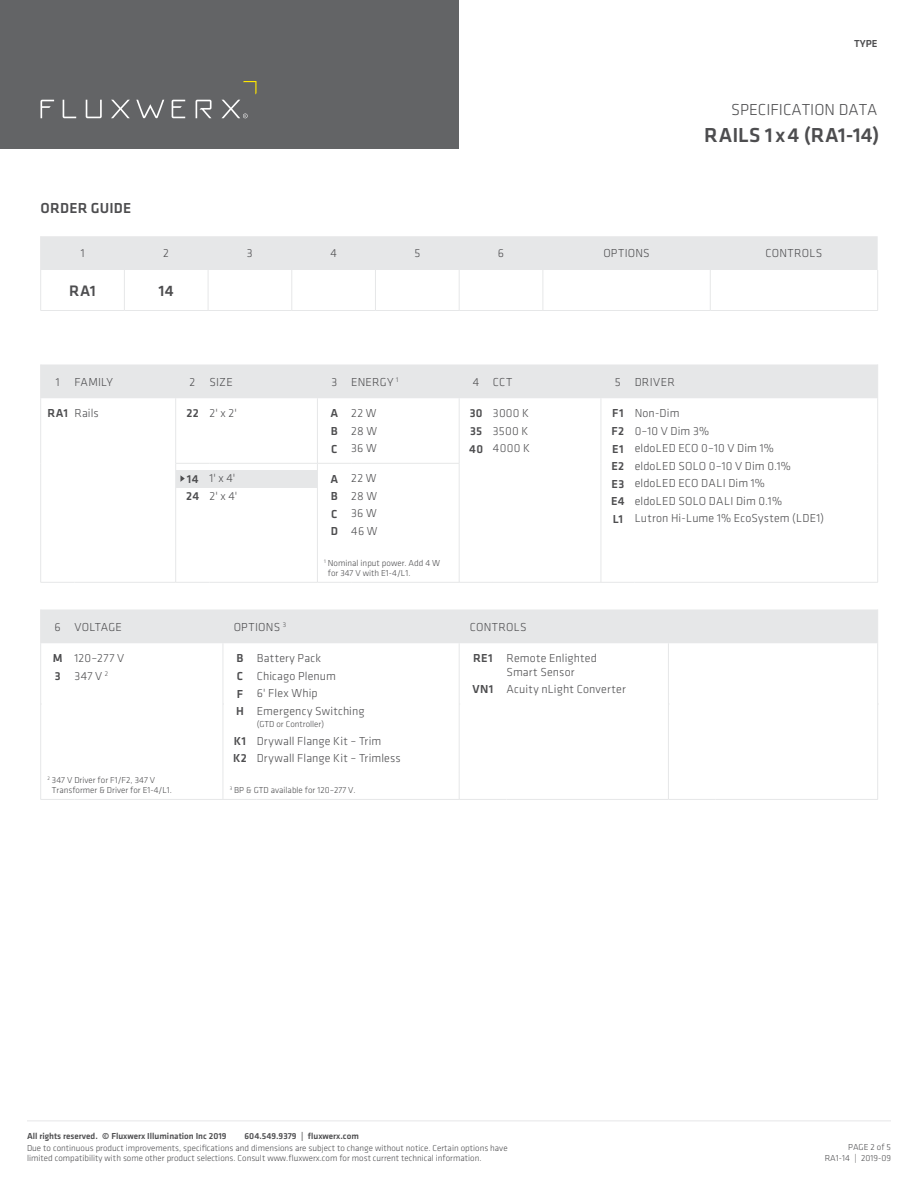
<style>
.page{position:relative;width:918px;height:1188px;background:#fff}
.page>*{position:absolute;margin:0;border:0;box-sizing:border-box;transform-origin:0 0}
.t1{font:500 21px "Klavika";letter-spacing:.015em;color:#4d4d4f}
.t2{font:300 16.5px "Klavika";color:#4d4d4f}
.t3{font:500 15.75px "Klavika";color:#4d4d4f}
.t4{font:500 15px "Klavika";letter-spacing:.015em;color:#4d4d4f}
.t5{font:300 12px/17.5px "Klavika";letter-spacing:.015em;color:#4d4d4f}
.t6{font:500 12px/17.5px "Klavika";letter-spacing:.03em;color:#4d4d4f;text-align:justify}
.t7{font:500 10.5px "Klavika";color:#4d4d4f}
.t8{font:300 9px/9.9px "Klavika";color:#4d4d4f}
.t9{font:500 9px "Klavika";color:#4d4d4f}
.s1{font-weight:500}
</style>
<div class="page">
<hr style="left:27px;top:1120px;width:864px;height:1px;background:#e6e7e8">
<div style="left:0;top:0;width:459px;height:148px;background:#636466"></div>
<svg style="left:41px;top:81px;width:215px;height:38px"></svg>
<div style="left:41px;top:364px;width:836px;height:34px;background:#e6e7e8"></div>
<hr style="left:40px;top:398px;width:1px;height:65px;background:#e6e7e8">
<hr style="left:175px;top:398px;width:1px;height:65px;background:#e6e7e8">
<hr style="left:40px;top:463px;width:1px;height:83px;background:#e6e7e8">
<hr style="left:175px;top:464px;width:1px;height:82px;background:#e6e7e8">
<hr style="left:40px;top:546px;width:1px;height:36px;background:#e6e7e8">
<hr style="left:175px;top:546px;width:1px;height:36px;background:#e6e7e8">
<hr style="left:317px;top:398px;width:1px;height:65px;background:#e6e7e8">
<hr style="left:459px;top:398px;width:1px;height:65px;background:#e6e7e8">
<hr style="left:601px;top:398px;width:1px;height:65px;background:#e6e7e8">
<hr style="left:877px;top:398px;width:1px;height:65px;background:#e6e7e8">
<hr style="left:317px;top:464px;width:1px;height:82px;background:#e6e7e8">
<hr style="left:459px;top:464px;width:1px;height:82px;background:#e6e7e8">
<hr style="left:601px;top:463px;width:1px;height:83px;background:#e6e7e8">
<hr style="left:877px;top:463px;width:1px;height:83px;background:#e6e7e8">
<hr style="left:317px;top:546px;width:1px;height:36px;background:#e6e7e8">
<hr style="left:459px;top:546px;width:1px;height:36px;background:#e6e7e8">
<hr style="left:601px;top:546px;width:1px;height:36px;background:#e6e7e8">
<hr style="left:877px;top:546px;width:1px;height:36px;background:#e6e7e8">
<hr style="left:176px;top:463px;width:33px;height:1px;background:#e6e7e8">
<hr style="left:209px;top:463px;width:108px;height:1px;background:#e6e7e8">
<hr style="left:317px;top:463px;width:34px;height:1px;background:#e6e7e8">
<hr style="left:351px;top:463px;width:108px;height:1px;background:#e6e7e8">
<hr style="left:40px;top:364px;width:1px;height:34px;background:#e6e7e8">
<hr style="left:877px;top:364px;width:1px;height:34px;background:#e6e7e8">
<hr style="left:40px;top:582px;width:34px;height:1px;background:#e6e7e8">
<hr style="left:74px;top:582px;width:102px;height:1px;background:#e6e7e8">
<hr style="left:459px;top:582px;width:34px;height:1px;background:#e6e7e8">
<hr style="left:493px;top:582px;width:108px;height:1px;background:#e6e7e8">
<hr style="left:601px;top:582px;width:34px;height:1px;background:#e6e7e8">
<hr style="left:635px;top:582px;width:243px;height:1px;background:#e6e7e8">
<hr style="left:176px;top:582px;width:33px;height:1px;background:#e6e7e8">
<hr style="left:209px;top:582px;width:108px;height:1px;background:#e6e7e8">
<hr style="left:317px;top:582px;width:34px;height:1px;background:#e6e7e8">
<hr style="left:351px;top:582px;width:108px;height:1px;background:#e6e7e8">
<div style="left:176px;top:470px;width:33px;height:17px;background:#e6e7e8"></div>
<div style="left:209px;top:470px;width:108px;height:17px;background:#e6e7e8"></div>
<svg style="left:180px;top:475px;width:5px;height:7px"></svg>
<div style="left:41px;top:610px;width:836px;height:33px;background:#e6e7e8"></div>
<hr style="left:223px;top:643px;width:1px;height:61px;background:#e6e7e8">
<hr style="left:459px;top:643px;width:1px;height:61px;background:#e6e7e8">
<hr style="left:668px;top:643px;width:1px;height:61px;background:#e6e7e8">
<hr style="left:223px;top:704px;width:1px;height:69px;background:#e6e7e8">
<hr style="left:459px;top:704px;width:1px;height:69px;background:#e6e7e8">
<hr style="left:668px;top:704px;width:1px;height:69px;background:#e6e7e8">
<svg style="left:223px;top:773px;width:1px;height:26px"></svg>
<svg style="left:459px;top:773px;width:1px;height:26px"></svg>
<svg style="left:668px;top:773px;width:1px;height:26px"></svg>
<hr style="left:877px;top:643px;width:1px;height:61px;background:#e6e7e8">
<hr style="left:877px;top:704px;width:1px;height:69px;background:#e6e7e8">
<svg style="left:877px;top:773px;width:1px;height:26px"></svg>
<hr style="left:40px;top:643px;width:1px;height:61px;background:#e6e7e8">
<hr style="left:40px;top:704px;width:1px;height:69px;background:#e6e7e8">
<svg style="left:40px;top:773px;width:1px;height:26px"></svg>
<hr style="left:40px;top:799px;width:34px;height:1px;background:#e6e7e8">
<hr style="left:74px;top:799px;width:149px;height:1px;background:#e6e7e8">
<hr style="left:223px;top:799px;width:34px;height:1px;background:#e6e7e8">
<hr style="left:257px;top:799px;width:202px;height:1px;background:#e6e7e8">
<hr style="left:459px;top:799px;width:47px;height:1px;background:#e6e7e8">
<hr style="left:506px;top:799px;width:162px;height:1px;background:#e6e7e8">
<hr style="left:668px;top:799px;width:48px;height:1px;background:#e6e7e8">
<hr style="left:716px;top:799px;width:162px;height:1px;background:#e6e7e8">
<hr style="left:40px;top:610px;width:1px;height:33px;background:#e6e7e8">
<hr style="left:877px;top:610px;width:1px;height:33px;background:#e6e7e8">
<div style="left:41px;top:236px;width:837px;height:34px;background:#e6e7e8"></div>
<hr style="left:40px;top:270px;width:1px;height:40px;background:#e6e7e8">
<hr style="left:124px;top:270px;width:1px;height:40px;background:#e6e7e8">
<hr style="left:208px;top:270px;width:1px;height:40px;background:#e6e7e8">
<hr style="left:292px;top:270px;width:1px;height:40px;background:#e6e7e8">
<hr style="left:375px;top:270px;width:1px;height:40px;background:#e6e7e8">
<hr style="left:459px;top:270px;width:1px;height:40px;background:#e6e7e8">
<hr style="left:543px;top:270px;width:1px;height:40px;background:#e6e7e8">
<hr style="left:710px;top:270px;width:1px;height:40px;background:#e6e7e8">
<hr style="left:877px;top:270px;width:1px;height:40px;background:#e6e7e8">
<hr style="left:40px;top:310px;width:84px;height:1px;background:#e6e7e8">
<hr style="left:124px;top:310px;width:84px;height:1px;background:#e6e7e8">
<hr style="left:208px;top:310px;width:84px;height:1px;background:#e6e7e8">
<hr style="left:292px;top:310px;width:83px;height:1px;background:#e6e7e8">
<hr style="left:375px;top:310px;width:84px;height:1px;background:#e6e7e8">
<hr style="left:459px;top:310px;width:84px;height:1px;background:#e6e7e8">
<hr style="left:543px;top:310px;width:167px;height:1px;background:#e6e7e8">
<hr style="left:710px;top:310px;width:168px;height:1px;background:#e6e7e8">
<hr style="left:40px;top:236px;width:1px;height:34px;background:#e6e7e8">
<p class="t7" style="left:854px;top:38px;width:25px">TYPE</p>
<h2 class="t2" style="left:731px;top:101px;width:148px">SPECIFICATION DATA</h2>
<p class="t4" style="left:41px;top:200px;width:92px">ORDER GUIDE</p>
<h1 class="t1" style="left:704px;top:124px;width:177px">RAILS 1 x4 (RA1-14)</h1>
<p class="t5" style="left:81px;top:245px;width:5px">1</p>
<p class="t5" style="left:163px;top:245px;width:7px">2</p>
<p class="t5" style="left:247px;top:245px;width:7px">3</p>
<p class="t5" style="left:330px;top:245px;width:8px">4</p>
<p class="t5" style="left:414px;top:245px;width:7px">5</p>
<p class="t5" style="left:498px;top:245px;width:8px">6</p>
<p class="t5" style="left:603px;top:245px;width:48px">OPTIONS</p>
<p class="t5" style="left:766px;top:245px;width:58px">CONTROLS</p>
<h3 class="t3" style="left:69px;top:282px;width:28px">RA1</h3>
<h3 class="t3" style="left:159px;top:282px;width:17px">14</h3>
<p class="t5" style="left:56px;top:373px;width:59px">1 FAMILY</p>
<p class="t5" style="left:190px;top:373px;width:45px">2 SIZE</p>
<p class="t5" style="left:331px;top:373px;width:69px">3 ENERGY <sup>1</sup></p>
<p class="t5" style="left:473px;top:373px;width:41px">4 CCT</p>
<p class="t5" style="left:615px;top:373px;width:61px">5 DRIVER</p>
<p class="t5" style="left:47px;top:405px;width:53px"><span class="s1">RA1</span> Rails</p>
<p class="t5" style="left:187px;top:405px;width:52px"><span class="s1">22</span> 2' x 2'</p>
<p class="t6" style="left:331px;top:405px;width:9px">A B C</p>
<p class="t5" style="left:351px;top:405px;width:27px;text-align:justify">22 W 28 W 36 W</p>
<p class="t6" style="left:469px;top:405px;width:15px">30<br>35<br>40</p>
<p class="t5" style="left:493px;top:405px;width:38px">3000 K<br>3500 K<br>4000 K</p>
<p class="t6" style="left:611px;top:405px;width:15px">F1<br>F2<br>E1<br>E2<br>E3<br>E4<br>L1</p>
<p class="t5" style="left:635px;top:405px;width:191px">Non-Dim<br>0–10 V Dim 3%<br>eldoLED ECO 0–10 V Dim 1%<br>eldoLED SOLO 0–10 V Dim 0.1% eldoLED ECO DALI Dim 1%<br>eldoLED SOLO DALI Dim 0.1%<br>Lutron Hi-Lume 1% EcoSystem (LDE1)</p>
<p class="t6" style="left:186px;top:470px;width:15px">14<br>24</p>
<p class="t5" style="left:209px;top:470px;width:29px">1' x 4'<br>2' x 4'</p>
<p class="t6" style="left:331px;top:470px;width:9px">A B C D</p>
<p class="t5" style="left:351px;top:470px;width:28px;text-align:justify">22 W 28 W 36 W 46 W</p>
<p class="t8" style="left:328px;top:558px;width:114px;text-indent:-4px"><sup>1</sup> Nominal input power. Add 4 W for 347 V with E1-4/L1.</p>
<p class="t5" style="left:55px;top:618px;width:69px">6 VOLTAGE</p>
<p class="t5" style="left:234px;top:618px;width:54px">OPTIONS <sup>3</sup></p>
<p class="t5" style="left:470px;top:618px;width:58px">CONTROLS</p>
<p class="t6" style="left:53px;top:650px;width:11px">M<br>3</p>
<p class="t5" style="left:74px;top:650px;width:51px">120–277 V<br>347 V <sup>2</sup></p>
<p class="t6" style="left:236px;top:650px;width:9px">B C F H</p>
<p class="t6" style="left:233px;top:732px;width:15px">K1<br>K2</p>
<p class="t5" style="left:257px;top:650px;width:109px">Battery Pack<br>Chicago Plenum<br>6' Flex Whip<br>Emergency Switching</p>
<p class="t8" style="left:257px;top:719px;width:69px">(GTD or Controller)</p>
<p class="t5" style="left:257px;top:732px;width:145px">Drywall Flange Kit – Trim<br>Drywall Flange Kit – Trimless</p>
<p class="t5" style="left:506px;top:652px;width:92px;line-height:13.2px">Remote Enlighted<br>Smart Sensor</p>
<p class="t5" style="left:506px;top:680px;width:121px">Acuity nLight Converter</p>
<p class="t6" style="left:473px;top:650px;width:21px">RE1</p>
<p class="t6" style="left:472px;top:681px;width:23px">VN1</p>
<p class="t8" style="left:52px;top:775px;width:122px;text-indent:-5px"><sup>2</sup> 347 V Driver for F1/F2, 347 V<br>Transformer &amp; Driver for E1-4/L1.</p>
<p class="t8" style="left:230px;top:785px;width:128px"><sup>3</sup> BP &amp; GTD available for 120–277 V.</p>
<p class="t9" style="left:27px;top:1131px;width:201px">All rights reserved. © Fluxwerx Illumination Inc 2019</p>
<p class="t9" style="left:245px;top:1131px;width:116px">604.549.9379 | fluxwerx.com</p>
<p class="t8" style="left:27px;top:1143px;width:482px">Due to continuous product improvements, specifications and dimensions are subject to change without notice. Certain options have limited compatibility with some other product selections. Consult www.fluxwerx.com for most current technical information.</p>
<p class="t8" style="left:825px;top:1142px;width:68px;line-height:10.8px;text-align:right">PAGE 2 of 5<br>RA1-14 | 2019-09</p>
</div>
